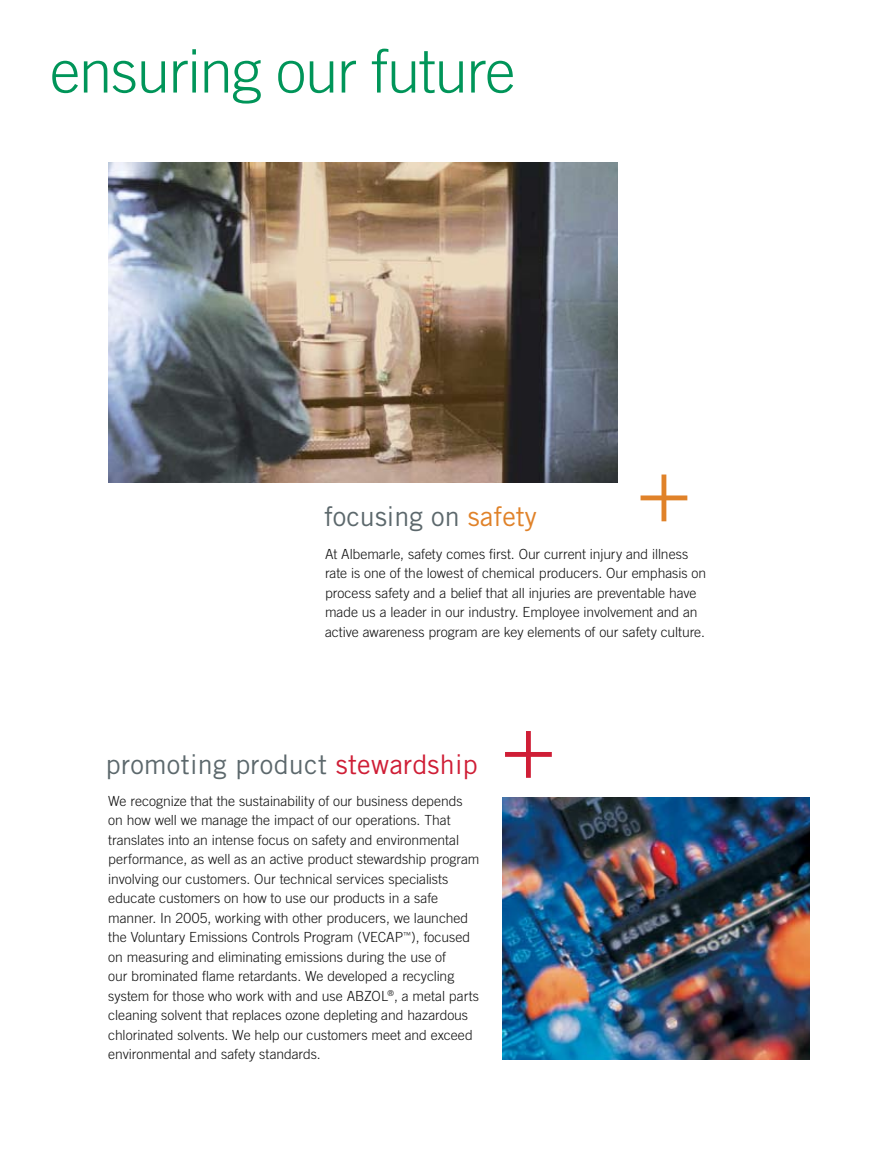
<style>
.page{position:relative;width:891px;height:1161px;background:#fff}
.page>*{position:absolute;margin:0;border:0;box-sizing:border-box;transform-origin:0 0}
.t1{font:300 90px "Trade Gothic";color:#e08229}
.t2{font:300 90px "Trade Gothic";color:#cf1e36}
.t3{font:300 60px "Trade Gothic";letter-spacing:-.02em;color:#009559}
.t4{font:27px "Trade Gothic";letter-spacing:.01em;color:#5c686c}
.t5{font:300 13.95px/19.5px "Trade Gothic";letter-spacing:-.005em;color:#121212}
.s1{color:#e08229}
.s2{color:#cf1e36}
</style>
<div class="page">
<img style="left:108px;top:162px;width:510px;height:320px">
<img style="left:502px;top:797px;width:308px;height:263px">
<h2 class="t3" style="left:50px;top:36px;width:467px">ensuring our future</h2>
<h1 class="t1" style="left:637px;top:436px;width:55px">+</h1>
<h3 class="t4" style="left:324px;top:501px;width:214px">focusing on <span class="s1">safety</span></h3>
<p class="t5" style="left:325px;top:544px;width:383px">At Albemarle, safety comes first. Our current injury and illness rate is one of the lowest of chemical producers. Our emphasis on process safety and a belief that all injuries are preventable have made us a leader in our industry. Employee involvement and an active awareness program are key elements of our safety culture.</p>
<h3 class="t4" style="left:106px;top:748px;width:374px">promoting product <span class="s2">stewardship</span></h3>
<p class="t5" style="left:108px;top:791px;width:373px">We recognize that the sustainability of our business depends on how well we manage the impact of our operations. That translates into an intense focus on safety and environmental performance, as well as an active product stewardship program involving our customers. Our technical services specialists educate customers on how to use our products in a safe manner. In 2005, working with other producers, we launched the Voluntary Emissions Controls Program (VECAP<sup>™</sup>), focused on measuring and eliminating emissions during the use of<br>our brominated flame retardants. We developed a recycling system for those who work with and use ABZOL<sup>®</sup>, a metal parts cleaning solvent that replaces ozone depleting and hazardous chlorinated solvents. We help our customers meet and exceed environmental and safety standards.</p>
<h1 class="t2" style="left:501px;top:692px;width:55px">+</h1>
</div>
